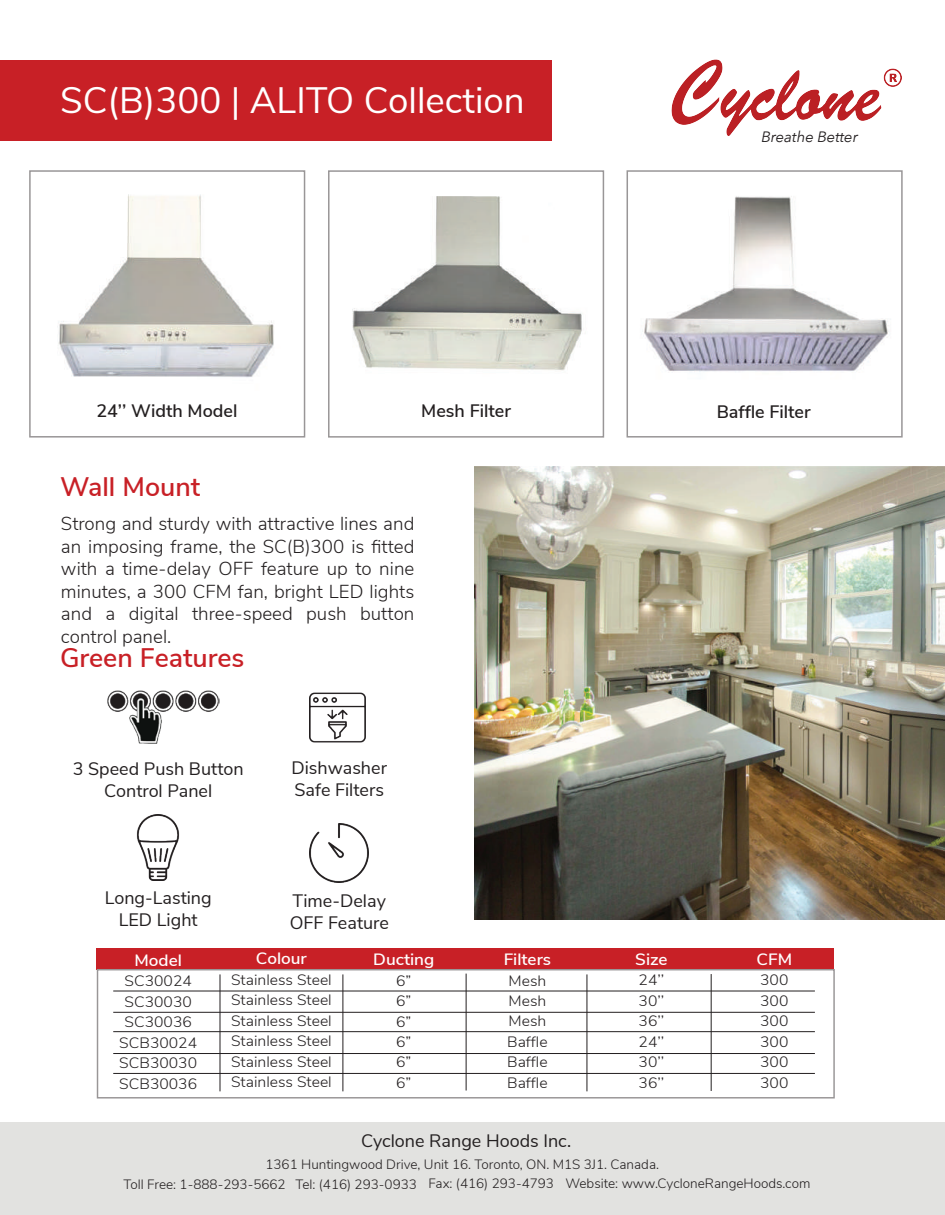
<style>
.page{position:relative;width:945px;height:1215px;background:#fff}
.page>*{position:absolute;margin:0;border:0;box-sizing:border-box;transform-origin:0 0}
.t1{font:36.75px "Nunito Sans";color:#fff}
.t2{font:600 26.85px "Nunito Sans";color:#c82026}
.t3{font:300 18.75px/22.5px "Nunito Sans";color:#231f20;text-align:justify}
.t4{font:18px/21.6px "Nunito Sans";color:#231f20;text-align:center}
.t5{font:600 18px "Nunito Sans";color:#231f20}
.t6{font:600 16.35px "Nunito Sans";color:#fff;scale:1.05 1}
.t7{font:300 15px/20.4px "Nunito Sans";color:#231f20;text-align:justify;scale:1.05 1}
.t8{font:italic 15px "Avenir Next";color:#231f20}
.t9{font:300 13.5px/19px "Nunito Sans";color:#231f20}
</style>
<div class="page">
<div style="left:0;top:60px;width:552px;height:81px;background:#c82026"></div>
<img style="left:58px;top:194px;width:216px;height:184px">
<img style="left:352px;top:196px;width:230px;height:175px">
<img style="left:644px;top:196px;width:245px;height:176px">
<div style="left:29px;top:170px;width:276px;height:268px;border:2px solid #999697"></div>
<div style="left:328px;top:170px;width:276px;height:268px;border:2px solid #999697"></div>
<div style="left:627px;top:170px;width:276px;height:268px;border:2px solid #999697"></div>
<div style="left:0;top:1122px;width:945px;height:93px;background:#e2e2e0"></div>
<div style="left:96px;top:948px;width:738px;height:22px;background:#c82026"></div>
<div style="left:97px;top:969px;width:738px;height:130px;border:1px solid #999697"></div>
<hr style="left:220px;top:974px;width:1px;height:117px;background:#231f20">
<hr style="left:343px;top:974px;width:1px;height:117px;background:#231f20">
<hr style="left:466px;top:974px;width:1px;height:117px;background:#231f20">
<hr style="left:587px;top:974px;width:1px;height:117px;background:#231f20">
<hr style="left:711px;top:974px;width:1px;height:117px;background:#231f20">
<hr style="left:113px;top:1012px;width:702px;height:1px;background:#231f20">
<hr style="left:113px;top:991px;width:702px;height:1px;background:#231f20">
<hr style="left:113px;top:1053px;width:702px;height:1px;background:#231f20">
<hr style="left:113px;top:1031px;width:702px;height:1px;background:#231f20">
<hr style="left:113px;top:1073px;width:702px;height:1px;background:#231f20">
<img style="left:310px;top:824px;width:59px;height:59px">
<img style="left:310px;top:692px;width:56px;height:51px">
<img style="left:136px;top:814px;width:44px;height:67px">
<img style="left:474px;top:466px;width:471px;height:454px">
<img style="left:671px;top:59px;width:231px;height:77px">
<img style="left:108px;top:691px;width:111px;height:53px">
<h1 class="t1" style="left:60px;top:74px;width:466px">SC(B)300 | ALITO Collection</h1>
<p class="t8" style="left:761px;top:124px;width:98px">Breathe Better</p>
<p class="t5" style="left:96px;top:398px;width:143px">24’’ Width Model</p>
<p class="t5" style="left:421px;top:398px;width:91px">Mesh Filter</p>
<p class="t5" style="left:717px;top:398px;width:95px">Baffle Filter</p>
<h2 class="t2" style="left:60px;top:467px;width:142px">Wall Mount</h2>
<p class="t3" style="left:61px;top:511px;width:355px">Strong and sturdy with attractive lines and an imposing frame, the SC(B)300 is fitted with a time-delay OFF feature up to nine minutes, a 300 CFM fan, bright LED lights and a digital three-speed push button control panel.</p>
<h2 class="t2" style="left:60px;top:638px;width:186px">Green Features</h2>
<p class="t4" style="left:73px;top:757px;width:172px">3 Speed Push Button<br>Control Panel</p>
<p class="t4" style="left:291px;top:756px;width:97px;text-align:left">Dishwasher<br>Safe Filters</p>
<p class="t4" style="left:105px;top:886px;width:108px">Long-Lasting<br>LED Light</p>
<p class="t4" style="left:290px;top:889px;width:101px;text-align:left">Time-Delay<br>OFF Feature</p>
<p class="t6" style="left:135px;top:948px;width:47px">Model</p>
<p class="t7" style="left:119px;top:970px;width:76px;text-align:center">SC30024<br>SC30030<br>SC30036<br>SCB30024<br>SCB30030<br>SCB30036</p>
<p class="t6" style="left:256px;top:947px;width:50px">Colour</p>
<p class="t7" style="left:231px;top:968px;width:97px">Stainless Steel Stainless Steel Stainless Steel Stainless Steel Stainless Steel Stainless Steel</p>
<p class="t6" style="left:373px;top:948px;width:60px">Ducting</p>
<p class="t7" style="left:396px;top:969px;width:16px">6’’ 6’’ 6’’ 6’’ 6’’ 6’’</p>
<p class="t6" style="left:504px;top:947px;width:47px">Filters</p>
<p class="t7" style="left:507px;top:969px;width:40px">Mesh Mesh Mesh Baffle Baffle Baffle</p>
<p class="t6" style="left:635px;top:947px;width:32px">Size</p>
<p class="t7" style="left:639px;top:969px;width:26px">24’’ 30’’ 36’’ 24’’ 30’’ 36’’</p>
<p class="t6" style="left:757px;top:947px;width:35px">CFM</p>
<p class="t7" style="left:760px;top:969px;width:28px">300<br>300<br>300<br>300<br>300<br>300</p>
<p class="t4" style="left:361px;top:1128px;width:212px">Cyclone Range Hoods Inc.</p>
<p class="t9" style="left:124px;top:1154px;width:688px;text-indent:142px">1361 Huntingwood Drive, Unit 16. Toronto, ON. M1S 3J1. Canada.<br>Toll Free: 1-888-293-5662 Tel: (416) 293-0933 Fax: (416) 293-4793 Website: www.CycloneRangeHoods.com</p>
</div>
